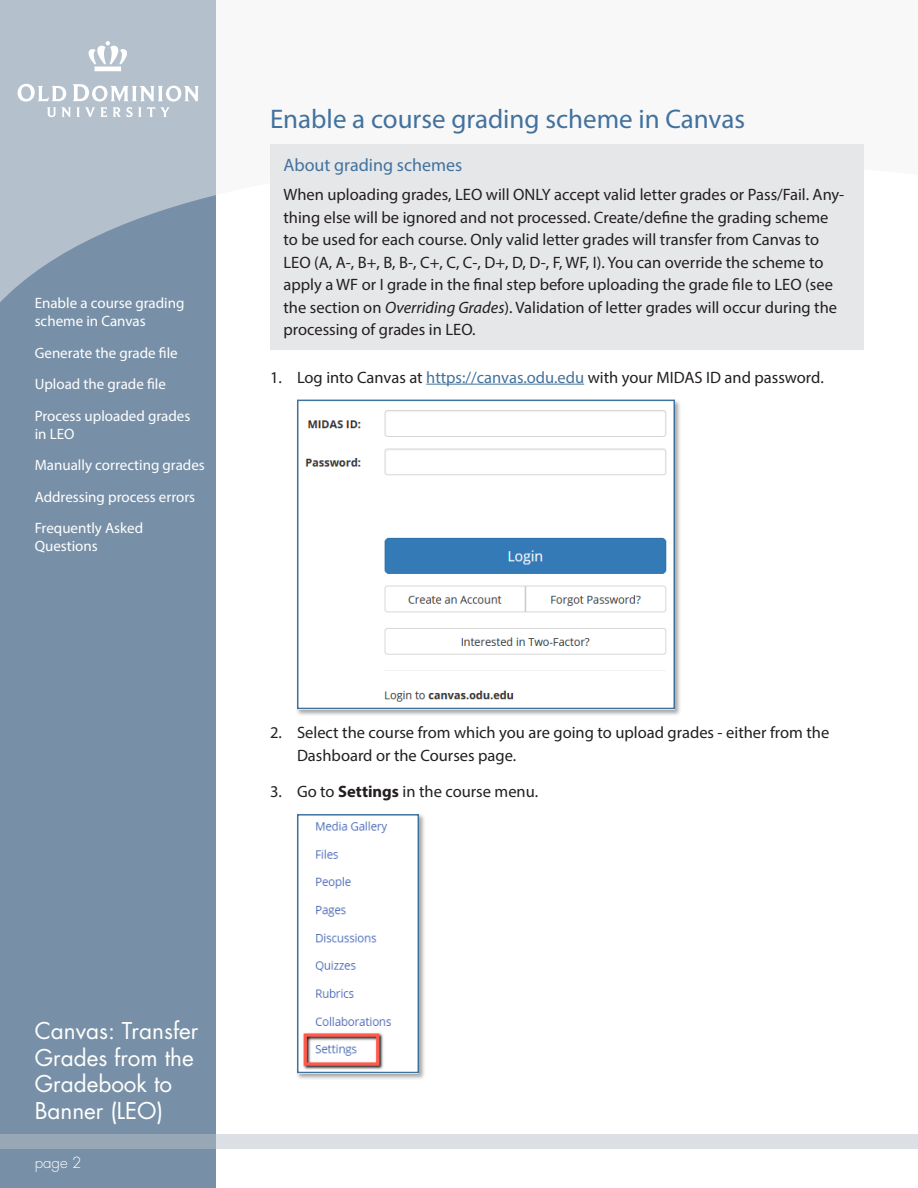
<style>
.page{position:relative;width:918px;height:1188px;background:#fff}
.page>*{position:absolute;margin:0;border:0;box-sizing:border-box;transform-origin:0 0}
.heading{font:27px "Myriad Pro";color:#41729e}
.t1{font:22.5px/26.7px "Futura Std";color:#fff}
.subhead{font:18px "Myriad Pro";color:#41729e}
.body_copy{font:16.5px/22.5px "Myriad Pro";color:#231f20}
.t2{font:15px/31.5px "Myriad Pro";color:#fff}
.t3{font:300 15px "Futura Std";color:#fff}
.s1{font-style:italic}
.s2{color:#41729e}
.s3{font-weight:700}
</style>
<div class="page">
<div style="left:0;top:0;width:216px;height:1188px;background:#7890a7"></div>
<svg style="left:0;top:0;width:216px;height:302px;fill:#b5c0cd"></svg>
<svg style="left:0;top:1134px;width:918px;height:14px;background:#ccd1d8"></svg>
<svg style="left:87px;top:41px;width:42px;height:30px"></svg>
<svg style="left:18px;top:84px;width:181px;height:33px;background:#c8d0d9"></svg>
<hr style="left:426px;top:384px;width:158px;height:1px;background:#41729e">
<div style="left:296px;top:399px;width:385px;height:317px;background:#231f20;opacity:.4"></div>
<img style="left:300px;top:403px;width:372px;height:303px">
<div style="left:297px;top:400px;width:378px;height:309px;border:2px solid #41729e"></div>
<div style="left:296px;top:813px;width:129px;height:267px;background:#231f20;opacity:.4"></div>
<img style="left:300px;top:817px;width:116px;height:253px">
<div style="left:297px;top:814px;width:122px;height:259px;border:2px solid #41729e"></div>
<div style="left:270px;top:144px;width:594px;height:206px;background:#e6e7e9"></div>
<p class="t2" style="left:35px;top:294px;width:151px;line-height:18px">Enable a course grading scheme in Canvas</p>
<p class="t2" style="left:35px;top:337px;width:157px">Generate the grade file<br>Upload the grade file<br>Process uploaded grades</p>
<p class="t2" style="left:35px;top:418px;width:172px">in LEO<br>Manually correcting grades<br>Addressing process errors<br>Frequently Asked</p>
<p class="t2" style="left:35px;top:530px;width:65px">Questions</p>
<p class="heading" style="left:270px;top:103px;width:477px">Enable a course grading scheme in Canvas</p>
<p class="subhead" style="left:284px;top:154px;width:180px">About grading schemes</p>
<p class="body_copy" style="left:284px;top:183px;width:562px">When uploading grades, LEO will ONLY accept valid letter grades or Pass/Fail. Any&shy;thing else will be ignored and not processed. Create/define the grading scheme to be used for each course. Only valid letter grades will transfer from Canvas to LEO (A, A-, B+, B, B-, C+, C, C-, D+, D, D-, F, WF, I). You can override the scheme to apply a WF or I grade in the final step before uploading the grade file to LEO (see the section on <span class="s1">Overriding Grades</span>). Validation of letter grades will occur during the processing of grades in LEO.</p>
<p class="body_copy" style="left:270px;top:365px;width:555px">1. Log into Canvas at <span class="s2">https://canvas.odu.edu</span> with your MIDAS ID and password.</p>
<p class="body_copy" style="left:297px;top:721px;width:534px;text-indent:-27px">2. Select the course from which you are going to upload grades - either from the<br>Dashboard or the Courses page.</p>
<p class="body_copy" style="left:270px;top:780px;width:270px">3. Go to <span class="s3">Settings</span> in the course menu.</p>
<h2 class="t1" style="left:35px;top:1017px;width:165px">Canvas: Transfer<br>Grades from the<br>Gradebook to<br>Banner (LEO)</h2>
<p class="t3" style="left:35px;top:1153px;width:48px">page 2</p>
</div>
